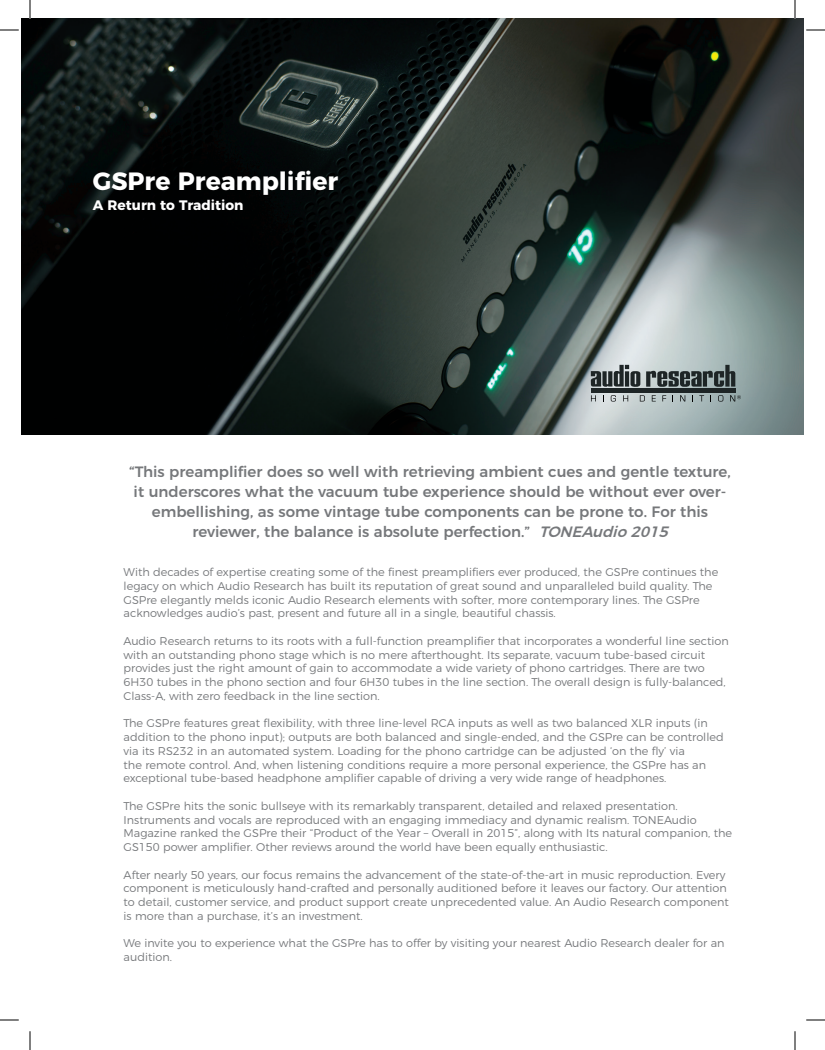
<style>
.page{position:relative;width:825px;height:1050px;background:#fff}
.page>*{position:absolute;margin:0;border:0;box-sizing:border-box;transform-origin:0 0}
.t1{font:700 25px "Montserrat";color:#fff}
.t2{font:500 15px/20px "Montserrat";color:#76787b;text-align:center}
.t3{font:700 13.75px "Montserrat";color:#fff}
.t4{font:300 11.25px/13.8px "Montserrat";color:#76787b}
.s1{font-style:italic}
</style>
<div class="page">
<img style="left:22px;top:19px;width:781px;height:416px">
<div style="left:591px;top:388px;width:144px;height:5px;background:#1e2526"></div>
<svg style="left:591px;top:365px;width:144px;height:22px;background:#6e7778"></svg>
<svg style="left:591px;top:395px;width:5px;height:6px"></svg>
<svg style="left:611px;top:395px;width:5px;height:7px"></svg>
<svg style="left:623px;top:395px;width:5px;height:6px"></svg>
<svg style="left:640px;top:395px;width:5px;height:6px"></svg>
<svg style="left:652px;top:395px;width:4px;height:6px"></svg>
<svg style="left:662px;top:395px;width:4px;height:6px"></svg>
<svg style="left:680px;top:395px;width:5px;height:6px"></svg>
<svg style="left:699px;top:395px;width:5px;height:6px"></svg>
<svg style="left:718px;top:395px;width:5px;height:7px"></svg>
<svg style="left:730px;top:395px;width:11px;height:6px"></svg>
<svg style="left:0;top:29px;width:19px;height:2px"></svg>
<svg style="left:806px;top:29px;width:19px;height:2px"></svg>
<svg style="left:0;top:1019px;width:19px;height:2px"></svg>
<svg style="left:806px;top:1019px;width:19px;height:2px"></svg>
<svg style="left:29px;top:0;width:2px;height:19px"></svg>
<svg style="left:29px;top:1031px;width:2px;height:19px"></svg>
<svg style="left:794px;top:0;width:2px;height:19px"></svg>
<svg style="left:794px;top:1031px;width:2px;height:19px"></svg>
<h1 class="t1" style="left:93px;top:161px;width:247px">GSPre Preamplifier</h1>
<p class="t3" style="left:93px;top:194px;width:152px">A Return to Tradition</p>
<p class="t2" style="left:129px;top:461px;width:603px">“This preamplifier does so well with retrieving ambient cues and gentle texture, it underscores what the vacuum tube experience should be without ever over&shy;embellishing, as some vintage tube components can be prone to. For this reviewer, the balance is absolute perfection.” <span class="s1">TONEAudio2015</span></p>
<p class="t4" style="left:124px;top:564px;width:596px">With decades of expertise creating some of the finest preamplifiers ever produced, the GSPre continues the legacy on which Audio Research has built its reputation of great sound and unparalleled build quality. The GSPre elegantly melds iconic Audio Research elements with softer, more contemporary lines. The GSPre acknowledges audio’s past, present and future all in a single, beautiful chassis.</p>
<p class="t4" style="left:124px;top:633px;width:607px">Audio Research returns to its roots with a full-function preamplifier that incorporates a wonderful line section with an outstanding phono stage which is no mere afterthought. Its separate, vacuum tube-based circuit provides just the right amount of gain to accommodate a wide variety of phono cartridges. There are two 6H30 tubes in the phono section and four 6H30 tubes in the line section. The overall design is fully-balanced, Class-A, with zero feedback in the line section.</p>
<p class="t4" style="left:124px;top:716px;width:602px">The GSPre features great flexibility, with three line-level RCA inputs as well as two balanced XLR inputs (in addition to the phono input); outputs are both balanced and single-ended, and the GSPre can be controlled via its RS232 in an automated system. Loading for the phono cartridge can be adjusted ‘on the fly’ via<br>the remote control. And, when listening conditions require a more personal experience, the GSPre has an exceptional tube-based headphone amplifier capable of driving a very wide range of headphones.</p>
<p class="t4" style="left:124px;top:798px;width:610px">The GSPre hits the sonic bullseye with its remarkably transparent, detailed and relaxed presentation.<br>Instruments and vocals are reproduced with an engaging immediacy and dynamic realism. TONEAudio Magazine ranked the GSPre their “Product of the Year – Overall in 2015”, along with Its natural companion, the GS150 power amplifier. Other reviews around the world have been equally enthusiastic.</p>
<p class="t4" style="left:124px;top:867px;width:607px">After nearly 50 years, our focus remains the advancement of the state-of-the-art in music reproduction. Every component is meticulously hand-crafted and personally auditioned before it leaves our factory. Our attention to detail, customer service, and product support create unprecedented value. An Audio Research component is more than a purchase, it’s an investment.</p>
<p class="t4" style="left:124px;top:936px;width:603px">We invite you to experience what the GSPre has to offer by visiting your nearest Audio Research dealer for an audition.</p>
</div>
